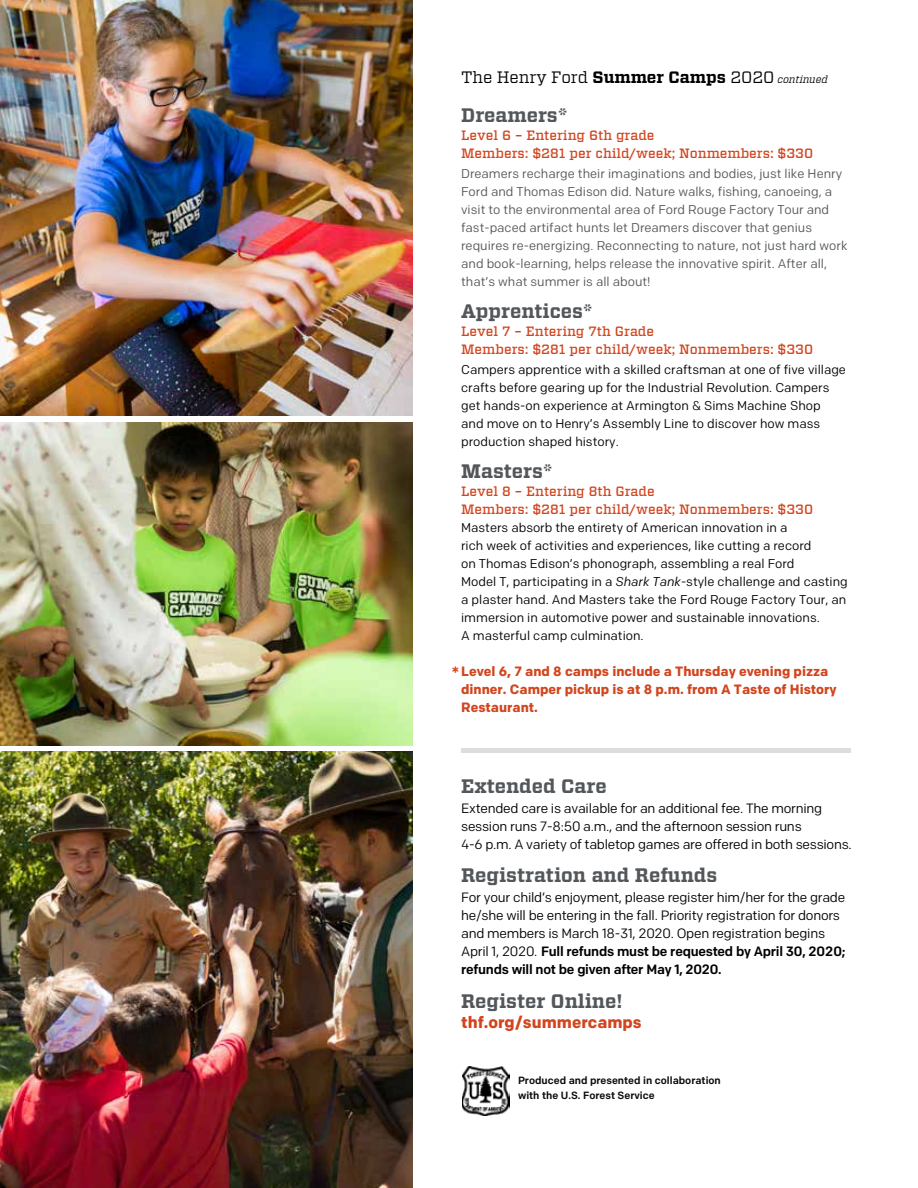
<style>
.page{position:relative;width:918px;height:1188px;background:#fff}
.page>*{position:absolute;margin:0;border:0;box-sizing:border-box;transform-origin:0 0}
.t1{font:700 19.5px "Vitesse";color:#53575a}
.t2{font:700 18px "Colfax";color:#d2451e}
.t3{font:16.5px "Vitesse";letter-spacing:-.005em;color:#000}
.t4{font:700 16.5px "Colfax";color:#d2451e}
.t5{font:13.5px/18px "Colfax";letter-spacing:-.02em;color:#000}
.t6{font:500 13.5px/18px "Vitesse";color:#d2451e}
.t7{font:700 13.5px/18px "Colfax";color:#d2451e}
.t8{font:12.75px/18px "Colfax";color:#000}
.t9{font:12.75px/18px "Colfax";color:#53575a}
.t10{font:500 10.5px/15px "Colfax";color:#0b0a0b}
.s1{font-weight:700}
.s2{font-style:italic;font-size:10.5px}
.s3{font-weight:900}
.s4{font-style:italic}
.s5{font-weight:500}
</style>
<div class="page">
<img style="left:0;top:0;width:413px;height:415px">
<img style="left:0;top:752px;width:413px;height:436px">
<img style="left:462px;top:1066px;width:47px;height:50px">
<img style="left:0;top:422px;width:413px;height:323px">
<hr style="left:461px;top:748px;width:389px;height:4px;background:#ddddde">
<p class="t3" style="left:461px;top:66px;width:368px">The Henry Ford <span class="s1">Summer Camps</span> 2020 <span class="s2">continued</span></p>
<h1 class="t1" style="left:461px;top:102px;width:108px">Dreamers<span class="s3">*</span></h1>
<p class="t6" style="left:461px;top:126px;width:354px">Level 6 – Entering 6th grade<br>Members: $281 per child/week; Nonmembers: $330</p>
<p class="t9" style="left:461px;top:164px;width:388px">Dreamers recharge their imaginations and bodies, just like Henry Ford and Thomas Edison did. Nature walks, fishing, canoeing, a visit to the environmental area of Ford Rouge Factory Tour and fast-paced artifact hunts let Dreamers discover that genius requires re-energizing. Reconnecting to nature, not just hard work and book-learning, helps release the innovative spirit. After all, that’s what summer is all about!</p>
<h1 class="t1" style="left:461px;top:298px;width:133px">Apprentices<span class="s3">*</span></h1>
<p class="t6" style="left:461px;top:322px;width:354px">Level 7 – Entering 7th Grade<br>Members: $281 per child/week; Nonmembers: $330</p>
<p class="t8" style="left:461px;top:360px;width:386px">Campers apprentice with a skilled craftsman at one of five village crafts before gearing up for the Industrial Revolution. Campers get hands-on experience at Armington &amp; Sims Machine Shop and move on to Henry’s Assembly Line to discover how mass production shaped history.</p>
<h1 class="t1" style="left:461px;top:458px;width:93px">Masters<span class="s3">*</span></h1>
<p class="t6" style="left:461px;top:483px;width:354px">Level 8 – Entering 8th Grade<br>Members: $281 per child/week; Nonmembers: $330</p>
<p class="t8" style="left:461px;top:519px;width:388px">Masters absorb the entirety of American innovation in a<br>rich week of activities and experiences, like cutting a record<br>on Thomas Edison’s phonograph, assembling a real Ford<br>Model T, participating in a <span class="s4">Shark Tank</span>-style challenge and casting a plaster hand. And Masters take the Ford Rouge Factory Tour, an immersion in automotive power and sustainable innovations.<br>A masterful camp culmination.</p>
<p class="t7" style="left:461px;top:662px;width:377px">Level 6, 7 and 8 camps include a Thursday evening pizza dinner. Camper pickup is at 8 p.m. from A Taste of History<br>Restaurant.</p>
<h2 class="t2" style="left:451px;top:662px;width:10px">*</h2>
<h1 class="t1" style="left:461px;top:773px;width:147px">Extended Care</h1>
<p class="t5" style="left:461px;top:799px;width:392px">Extended care is available for an additional fee. The morning session runs 7-8:50 a.m., and the afternoon session runs<br>4-6 p.m. A variety of tabletop games are offered in both sessions.</p>
<h1 class="t1" style="left:461px;top:862px;width:258px">Registration and Refunds</h1>
<p class="t5" style="left:461px;top:889px;width:386px">For your child’s enjoyment, please register him/her for the grade he/she will be entering in the fall. Priority registration for donors and members is March 18-31, 2020. Open registration begins April 1, 2020. <span class="s5">Full refunds must be requested by April 30, 2020; refunds will not be given after May 1, 2020.</span></p>
<h1 class="t1" style="left:461px;top:988px;width:163px">Register Online!</h1>
<p class="t4" style="left:461px;top:1012px;width:182px">thf.org/summercamps</p>
<p class="t10" style="left:518px;top:1073px;width:204px">Produced and presented in collaboration with the U.S. Forest Service</p>
</div>
